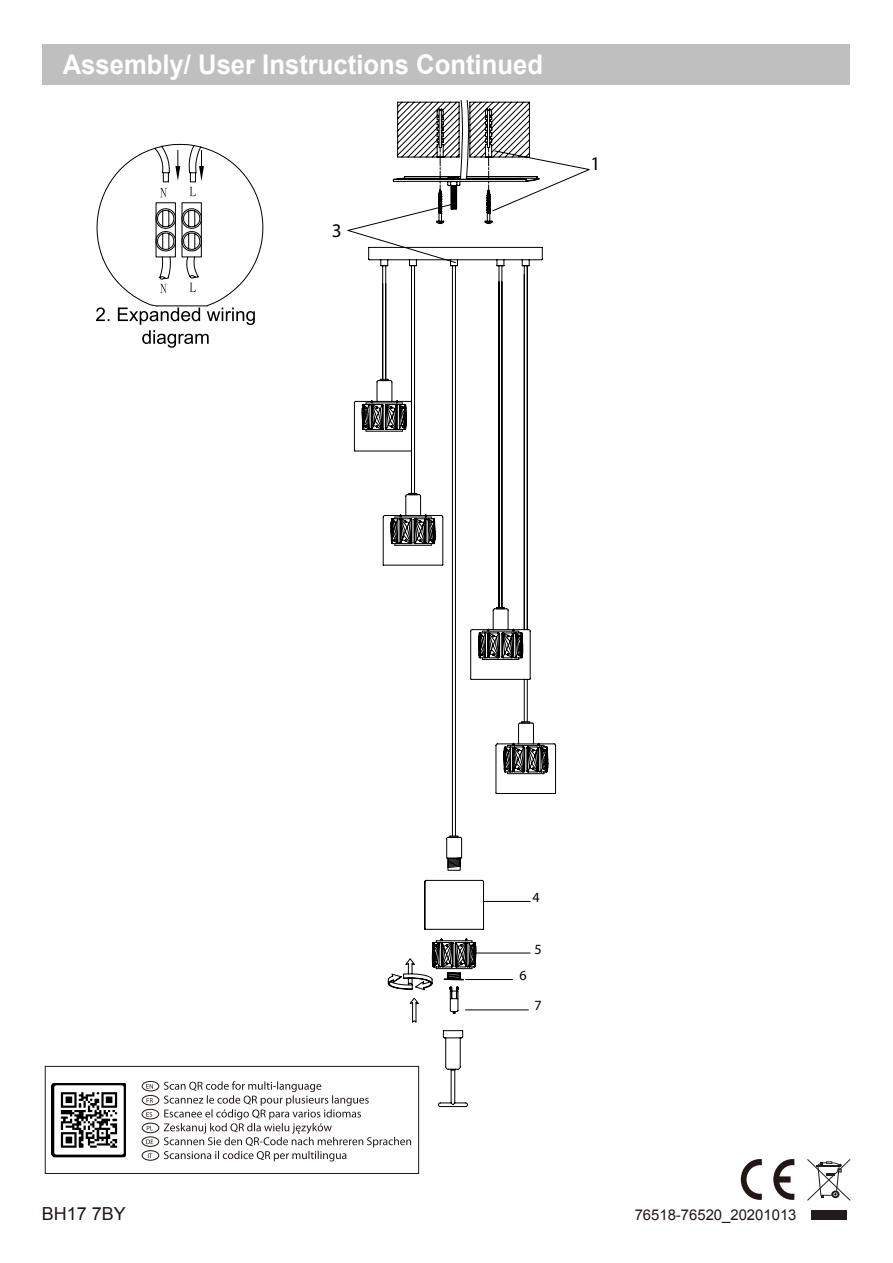
<style>
.page{position:relative;width:893px;height:1263px;background:#fff}
.page>*{position:absolute;margin:0;border:0;box-sizing:border-box;transform-origin:0 0}
.t1{font:700 27px "Arial";color:#fff;scale:.95 1}
.t2{font:19.35px "Myriad Pro";color:#000}
.t3{font:18px "Arial";color:#221714}
.t4{font:14.85px "Arial";color:#221714}
.t5{font:14.1px "Myriad Pro";color:#000}
</style>
<div class="page">
<div style="left:43px;top:44px;width:807px;height:41px;background:#bfbfbf"></div>
<svg style="left:96px;top:144px;width:168px;height:204px"></svg>
<svg style="left:540px;top:745px;width:8px;height:29px"></svg>
<svg style="left:446px;top:629px;width:94px;height:209px"></svg>
<svg style="left:363px;top:263px;width:167px;height:573px"></svg>
<svg style="left:348px;top:100px;width:242px;height:163px"></svg>
<hr style="left:483px;top:901px;width:47px;height:1px;background:#000">
<hr style="left:476px;top:953px;width:54px;height:1px;background:#000">
<svg style="left:741px;top:1159px;width:21px;height:41px"></svg>
<svg style="left:773px;top:1159px;width:21px;height:41px"></svg>
<svg style="left:807px;top:1159px;width:43px;height:42px"></svg>
<div style="left:811px;top:1210px;width:36px;height:10px;background:#211b1c"></div>
<svg style="left:164px;top:858px;width:365px;height:303px"></svg>
<div style="left:142px;top:1081px;width:17px;height:10px;border:1px solid #221714;border-radius:50%"></div>
<svg style="left:146px;top:1084px;width:7px;height:5px"></svg>
<div style="left:142px;top:1137px;width:17px;height:9px;border:1px solid #221714;border-radius:50%"></div>
<svg style="left:146px;top:1139px;width:7px;height:5px"></svg>
<div style="left:142px;top:1095px;width:17px;height:10px;border:1px solid #221714;border-radius:50%"></div>
<svg style="left:147px;top:1098px;width:6px;height:5px"></svg>
<div style="left:142px;top:1150px;width:17px;height:10px;border:1px solid #221714;border-radius:50%"></div>
<svg style="left:148px;top:1153px;width:4px;height:5px"></svg>
<div style="left:142px;top:1109px;width:17px;height:10px;border:1px solid #221714;border-radius:50%"></div>
<svg style="left:146px;top:1112px;width:6px;height:5px"></svg>
<div style="left:142px;top:1123px;width:17px;height:10px;border:1px solid #221714;border-radius:50%"></div>
<svg style="left:147px;top:1126px;width:6px;height:4px"></svg>
<div style="left:45px;top:1066px;width:374px;height:108px;border:1px solid #221714"></div>
<img style="left:52px;top:1083px;width:74px;height:75px">
<p class="t1" style="left:63px;top:47px;width:507px">Assembly/ User Instructions Continued</p>
<p class="t2" style="left:332px;top:219px;width:11px">3</p>
<p class="t2" style="left:590px;top:151px;width:11px">1</p>
<p class="t5" style="left:532px;top:888px;width:9px">4</p>
<p class="t5" style="left:519px;top:967px;width:9px">6</p>
<p class="t5" style="left:535px;top:940px;width:9px">5</p>
<p class="t5" style="left:535px;top:996px;width:9px">7</p>
<p class="t3" style="left:42px;top:1202px;width:86px">BH17 7BY</p>
<p class="t4" style="left:635px;top:1205px;width:163px">76518-76520_20201013</p>
</div>
